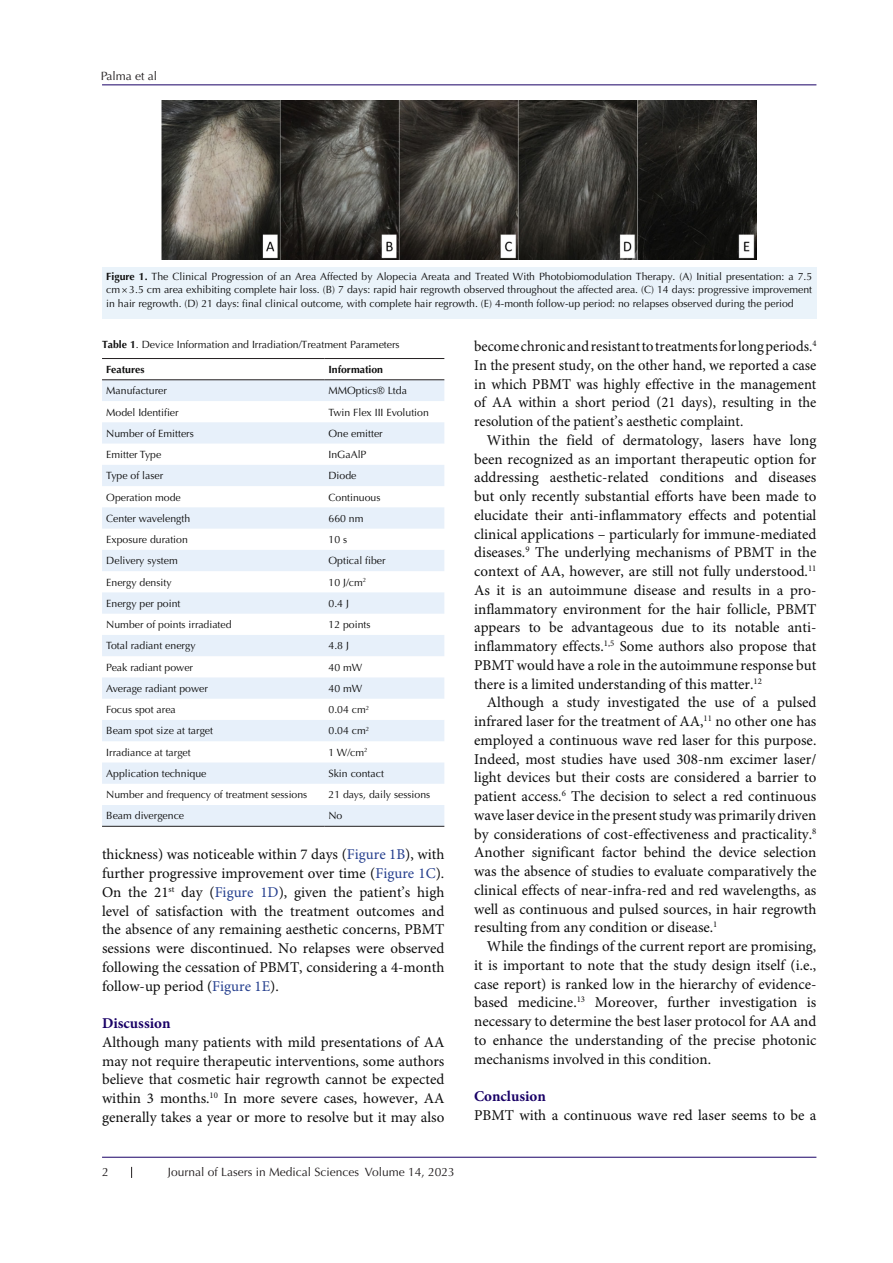
<style>
.page{position:relative;width:893px;height:1263px;background:#fff}
.page>*{position:absolute;margin:0;border:0;box-sizing:border-box;transform-origin:0 0}
.t1{font:15px/18.8px "Minion Pro";color:#0d0d0d;text-align:justify}
.t2{font:700 15px "Minion Pro";color:#190066}
.t3{font:12px "Optima LT Std";color:#231f20}
.t4{font:10.5px/13.5px "Optima LT Std";color:#0d0d0d;text-align:justify}
.t5{font:700 10.5px "Optima LT Std";color:#0d0d0d}
.s1{font-weight:700}
.s2{color:#253f8e}
</style>
<div class="page">
<hr style="left:102px;top:85px;width:714px;height:1px;background:#190066">
<hr style="left:102px;top:1157px;width:714px;height:1px;background:#190066">
<div style="left:102px;top:268px;width:714px;height:51px;background:#eaf3fa"></div>
<svg style="left:102px;top:380px;width:342px;height:446px;fill:#e8f0fa"></svg>
<hr style="left:102px;top:358px;width:222px;height:1px;background:#231f20">
<hr style="left:324px;top:358px;width:120px;height:1px;background:#231f20">
<hr style="left:102px;top:379px;width:222px;height:1px;background:#231f20">
<hr style="left:324px;top:379px;width:120px;height:1px;background:#231f20">
<hr style="left:102px;top:826px;width:222px;height:1px;background:#231f20">
<hr style="left:324px;top:826px;width:120px;height:1px;background:#231f20">
<img style="left:162px;top:101px;width:595px;height:158px">
<p class="t3" style="left:101px;top:69px;width:58px">Palma et al</p>
<p class="t4" style="left:106px;top:270px;width:707px"><span class="s1">Figure 1.</span> The Clinical Progression of an Area Affected by Alopecia Areata and Treated With Photobiomodulation Therapy. (A) Initial presentation: a 7.5 cm×3.5 cm area exhibiting complete hair loss. (B) 7 days: rapid hair regrowth observed throughout the affected area. (C) 14 days: progressive improvement in hair regrowth. (D) 21 days: final clinical outcome, with complete hair regrowth. (E) 4-month follow-up period: no relapses observed during the period</p>
<p class="t4" style="left:102px;top:338px;width:299px"><span class="s1">Table 1</span>. Device Information and Irradiation/Treatment Parameters</p>
<p class="t5" style="left:106px;top:363px;width:40px">Features</p>
<p class="t5" style="left:328px;top:363px;width:56px">Information</p>
<p class="t4" style="left:106px;top:384px;width:62px">Manufacturer</p>
<p class="t4" style="left:328px;top:384px;width:80px">MMOptics® Ltda</p>
<p class="t4" style="left:106px;top:405px;width:74px">Model Identifier</p>
<p class="t4" style="left:328px;top:405px;width:102px">Twin Flex III Evolution</p>
<p class="t4" style="left:106px;top:427px;width:89px">Number of Emitters</p>
<p class="t4" style="left:328px;top:427px;width:56px">One emitter</p>
<p class="t4" style="left:106px;top:448px;width:57px">Emitter Type</p>
<p class="t4" style="left:328px;top:448px;width:39px">InGaAlP</p>
<p class="t4" style="left:106px;top:469px;width:58px">Type of laser</p>
<p class="t4" style="left:328px;top:469px;width:30px">Diode</p>
<p class="t4" style="left:106px;top:490px;width:76px">Operation mode</p>
<p class="t4" style="left:328px;top:490px;width:53px">Continuous</p>
<p class="t4" style="left:106px;top:512px;width:85px">Center wavelength</p>
<p class="t4" style="left:328px;top:512px;width:37px">660 nm</p>
<p class="t4" style="left:106px;top:533px;width:83px">Exposure duration</p>
<p class="t4" style="left:328px;top:533px;width:20px">10 s</p>
<p class="t4" style="left:106px;top:554px;width:73px">Delivery system</p>
<p class="t4" style="left:328px;top:554px;width:59px">Optical fiber</p>
<p class="t4" style="left:106px;top:575px;width:67px">Energy density</p>
<p class="t4" style="left:328px;top:575px;width:39px">10 J/cm<sup>2</sup></p>
<p class="t4" style="left:106px;top:597px;width:76px">Energy per point</p>
<p class="t4" style="left:328px;top:597px;width:22px">0.4 J</p>
<p class="t4" style="left:106px;top:618px;width:127px">Number of points irradiated</p>
<p class="t4" style="left:328px;top:618px;width:44px">12 points</p>
<p class="t4" style="left:106px;top:639px;width:91px">Total radiant energy</p>
<p class="t4" style="left:328px;top:639px;width:22px">4.8 J</p>
<p class="t4" style="left:106px;top:660px;width:88px">Peak radiant power</p>
<p class="t4" style="left:328px;top:660px;width:35px">40 mW</p>
<p class="t4" style="left:106px;top:682px;width:103px">Average radiant power</p>
<p class="t4" style="left:328px;top:682px;width:35px">40 mW</p>
<p class="t4" style="left:106px;top:703px;width:71px">Focus spot area</p>
<p class="t4" style="left:328px;top:703px;width:42px">0.04 cm<sup>2</sup></p>
<p class="t4" style="left:106px;top:724px;width:108px">Beam spot size at target</p>
<p class="t4" style="left:328px;top:724px;width:42px">0.04 cm<sup>2</sup></p>
<p class="t4" style="left:106px;top:745px;width:86px">Irradiance at target</p>
<p class="t4" style="left:328px;top:745px;width:41px">1 W/cm<sup>2</sup></p>
<p class="t4" style="left:106px;top:767px;width:102px">Application technique</p>
<p class="t4" style="left:328px;top:767px;width:57px">Skin contact</p>
<p class="t4" style="left:106px;top:788px;width:203px">Number and frequency of treatment sessions</p>
<p class="t4" style="left:328px;top:788px;width:103px">21 days, daily sessions</p>
<p class="t4" style="left:106px;top:809px;width:79px">Beam divergence</p>
<p class="t4" style="left:328px;top:809px;width:16px">No</p>
<p class="t1" style="left:474px;top:338px;width:344px">become chronic and resistant to treatments for long periods.<sup>4<br></sup>In the present study, on the other hand, we reported a case in which PBMT was highly effective in the management of AA within a short period (21 days), resulting in the resolution of the patient’s aesthetic complaint.</p>
<p class="t1" style="left:474px;top:431px;width:344px;text-indent:13px">Within the field of dermatology, lasers have long been recognized as an important therapeutic option for addressing aesthetic-related conditions and diseases but only recently substantial efforts have been made to elucidate their anti-inflammatory effects and potential clinical applications – particularly for immune-mediated diseases.<sup>9</sup> The underlying mechanisms of PBMT in the context of AA, however, are still not fully understood.<sup>11<br></sup>As it is an autoimmune disease and results in a pro&shy;inflammatory environment for the hair follicle, PBMT appears to be advantageous due to its notable anti&shy;inflammatory effects.<sup>1,5</sup> Some authors also propose that PBMT would have a role in the autoimmune response but there is a limited understanding of this matter.<sup>12</sup></p>
<p class="t1" style="left:474px;top:694px;width:344px;text-indent:13px">Although a study investigated the use of a pulsed infrared laser for the treatment of AA,<sup>11</sup> no other one has employed a continuous wave red laser for this purpose.<br>Indeed, most studies have used 308-nm excimer laser/ light devices but their costs are considered a barrier to patient access.<sup>6</sup> The decision to select a red continuous wave laser device in the present study was primarily driven by considerations of cost-effectiveness and practicality.<sup>8<br></sup>Another significant factor behind the device selection was the absence of studies to evaluate comparatively the clinical effects of near-infra-red and red wavelengths, as well as continuous and pulsed sources, in hair regrowth resulting from any condition or disease.<sup>1</sup></p>
<p class="t1" style="left:474px;top:938px;width:344px;text-indent:13px">While the findings of the current report are promising, it is important to note that the study design itself (i.e., case report) is ranked low in the hierarchy of evidence&shy;based medicine.<sup>13</sup> Moreover, further investigation is necessary to determine the best laser protocol for AA and to enhance the understanding of the precise photonic mechanisms involved in this condition.</p>
<p class="t2" style="left:474px;top:1086px;width:73px">Conclusion</p>
<p class="t1" style="left:474px;top:1106px;width:344px">PBMT with a continuous wave red laser seems to be a</p>
<p class="t1" style="left:102px;top:846px;width:344px">thickness) was noticeable within 7 days (<span class="s2">Figure 1B</span>), with further progressive improvement over time (<span class="s2">Figure 1C</span>).<br>On the 21<sup>st</sup> day (<span class="s2">Figure 1D</span>), given the patient’s high level of satisfaction with the treatment outcomes and the absence of any remaining aesthetic concerns, PBMT sessions were discontinued. No relapses were observed following the cessation of PBMT, considering a 4-month follow-up period (<span class="s2">Figure 1E</span>).</p>
<p class="t2" style="left:102px;top:1013px;width:70px">Discussion</p>
<p class="t1" style="left:102px;top:1033px;width:344px">Although many patients with mild presentations of AA may not require therapeutic interventions, some authors believe that cosmetic hair regrowth cannot be expected within 3 months.<sup>10</sup> In more severe cases, however, AA generally takes a year or more to resolve but it may also</p>
<p class="t3" style="left:102px;top:1165px;width:8px">2</p>
<p class="t3" style="left:168px;top:1165px;width:288px">Journal of Lasers in Medical Sciences Volume 14, 2023</p>
</div>
